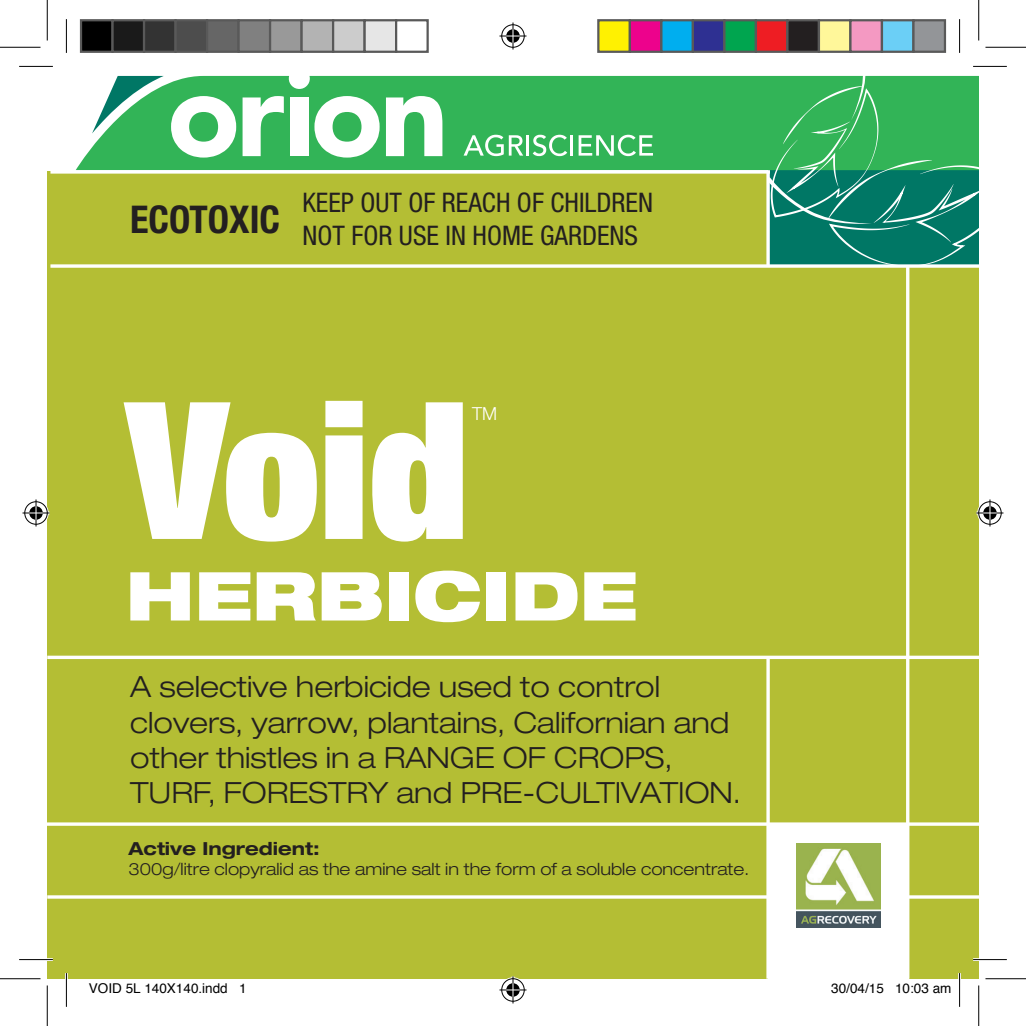
<style>
.page{position:relative;width:1026px;height:1026px;background:#fff}
.page>*{position:absolute;margin:0;border:0;box-sizing:border-box;transform-origin:0 0}
.t1{font:900 condensed 191.25px "Helvetica Neue LT Std";color:#fff}
.t2{font:900 expanded 67.5px "Helvetica Neue LT Std";color:#fff}
.t3{font:700 condensed 38.25px "Helvetica Neue LT Std";color:#231f20}
.t4{font:300 expanded 29.25px/35.1px "Helvetica Neue LT Std";color:#231f20}
.t5{font:condensed 27px/32.4px "Helvetica Neue LT Std";color:#231f20}
.t6{font:700 expanded 18px "Helvetica Neue LT Std";color:#231f20}
.t7{font:300 18px "Helvetica Neue LT Std";color:#fff}
.t8{font:300 expanded 16.88px "Helvetica Neue LT Std";color:#231f20}
.t9{font:13.5px "Helvetica";color:#000}
</style>
<div class="page">
<div style="left:47px;top:171px;width:931px;height:807px;background:#b4be34"></div>
<div style="left:76px;top:76px;width:691px;height:94px;background:#32b457"></div>
<svg style="left:92px;top:76px;width:72px;height:57px"></svg>
<svg style="left:171px;top:96px;width:65px;height:62px"></svg>
<svg style="left:242px;top:96px;width:42px;height:60px"></svg>
<svg style="left:314px;top:96px;width:66px;height:62px"></svg>
<svg style="left:386px;top:96px;width:56px;height:60px"></svg>
<div style="left:290px;top:97px;width:18px;height:59px;background:#fff"></div>
<svg style="left:47px;top:822px;width:931px;height:4px;background:#f2f4dd"></svg>
<hr style="left:47px;top:895px;width:931px;height:3px;background:#fff">
<svg style="left:47px;top:655px;width:931px;height:4px;background:#f2f3dc"></svg>
<div style="left:768px;top:823px;width:140px;height:155px;background:#fff"></div>
<img style="left:796px;top:843px;width:84px;height:84px">
<hr style="left:906px;top:266px;width:3px;height:712px;background:#fff">
<svg style="left:766px;top:657px;width:4px;height:321px"></svg>
<hr style="left:766px;top:171px;width:4px;height:95px;background:#dfe3aa">
<svg style="left:463px;top:135px;width:60px;height:21px"></svg>
<hr style="left:526px;top:135px;width:3px;height:21px;background:#fff">
<svg style="left:533px;top:135px;width:34px;height:21px"></svg>
<hr style="left:570px;top:135px;width:3px;height:21px;background:#fff">
<svg style="left:578px;top:135px;width:75px;height:21px"></svg>
<svg style="left:767px;top:47px;width:211px;height:217px;background:#41a879"></svg>
<svg style="left:50px;top:264px;width:928px;height:4px;background:#eff3e0"></svg>
<svg style="left:50px;top:170px;width:720px;height:4px;fill:#fff"></svg>
<hr style="left:973px;top:65px;width:34px;height:3px;background:#fff">
<hr style="left:19px;top:958px;width:34px;height:3px;background:#fff">
<hr style="left:973px;top:958px;width:34px;height:3px;background:#fff">
<hr style="left:65px;top:973px;width:3px;height:34px;background:#fff">
<hr style="left:958px;top:19px;width:3px;height:34px;background:#fff">
<hr style="left:958px;top:973px;width:3px;height:34px;background:#fff">
<hr style="left:19px;top:66px;width:34px;height:1px;background:#000">
<hr style="left:973px;top:66px;width:34px;height:1px;background:#000">
<hr style="left:19px;top:959px;width:34px;height:1px;background:#000">
<hr style="left:973px;top:959px;width:34px;height:1px;background:#000">
<hr style="left:66px;top:19px;width:1px;height:34px;background:#000">
<hr style="left:66px;top:973px;width:1px;height:34px;background:#000">
<hr style="left:959px;top:19px;width:1px;height:34px;background:#000">
<hr style="left:959px;top:973px;width:1px;height:34px;background:#000">
<hr style="left:0;top:47px;width:40px;height:1px;background:#000">
<hr style="left:985px;top:47px;width:41px;height:1px;background:#000">
<hr style="left:0;top:978px;width:40px;height:1px;background:#000">
<hr style="left:985px;top:978px;width:41px;height:1px;background:#000">
<hr style="left:47px;top:0;width:1px;height:40px;background:#000">
<hr style="left:47px;top:985px;width:1px;height:41px;background:#000">
<hr style="left:978px;top:0;width:1px;height:40px;background:#000">
<hr style="left:978px;top:985px;width:1px;height:41px;background:#000">
<svg style="left:499px;top:23px;width:27px;height:27px"></svg>
<svg style="left:499px;top:976px;width:27px;height:27px"></svg>
<svg style="left:23px;top:499px;width:27px;height:27px"></svg>
<svg style="left:976px;top:499px;width:27px;height:27px"></svg>
<div style="left:81px;top:20px;width:32px;height:32px;background:#000"></div>
<div style="left:80px;top:19px;width:34px;height:34px;border:2px solid #595959"></div>
<div style="left:113px;top:20px;width:31px;height:32px;background:#1a1a1a"></div>
<div style="left:111px;top:19px;width:34px;height:34px;border:2px solid #595959"></div>
<div style="left:144px;top:20px;width:32px;height:32px;background:#333"></div>
<div style="left:143px;top:19px;width:34px;height:34px;border:2px solid #595959"></div>
<div style="left:176px;top:20px;width:31px;height:32px;background:#4d4d4d"></div>
<div style="left:174px;top:19px;width:34px;height:34px;border:2px solid #595959"></div>
<div style="left:207px;top:20px;width:32px;height:32px;background:#666"></div>
<div style="left:206px;top:19px;width:34px;height:34px;border:2px solid #595959"></div>
<div style="left:239px;top:20px;width:31px;height:32px;background:#808080"></div>
<div style="left:237px;top:19px;width:34px;height:34px;border:2px solid #595959"></div>
<div style="left:270px;top:20px;width:32px;height:32px;background:#999"></div>
<div style="left:269px;top:19px;width:34px;height:34px;border:2px solid #595959"></div>
<div style="left:302px;top:20px;width:31px;height:32px;background:#b3b3b3"></div>
<div style="left:300px;top:19px;width:34px;height:34px;border:2px solid #595959"></div>
<div style="left:333px;top:20px;width:32px;height:32px;background:#ccc"></div>
<div style="left:332px;top:19px;width:34px;height:34px;border:2px solid #595959"></div>
<div style="left:365px;top:20px;width:31px;height:32px;background:#e6e6e6"></div>
<div style="left:363px;top:19px;width:34px;height:34px;border:2px solid #595959"></div>
<div style="left:395px;top:19px;width:34px;height:34px;border:2px solid #595959"></div>
<div style="left:598px;top:20px;width:32px;height:32px;background:#fff101"></div>
<div style="left:597px;top:19px;width:34px;height:34px;border:2px solid #595959"></div>
<div style="left:630px;top:20px;width:31px;height:32px;background:#ed028c"></div>
<div style="left:629px;top:19px;width:33px;height:34px;border:2px solid #595959"></div>
<div style="left:661px;top:20px;width:32px;height:32px;background:#00aeef"></div>
<div style="left:660px;top:19px;width:34px;height:34px;border:2px solid #595959"></div>
<div style="left:693px;top:20px;width:31px;height:32px;background:#2e3092"></div>
<div style="left:692px;top:19px;width:33px;height:34px;border:2px solid #595959"></div>
<div style="left:724px;top:20px;width:32px;height:32px;background:#00a54f"></div>
<div style="left:723px;top:19px;width:34px;height:34px;border:2px solid #595959"></div>
<div style="left:756px;top:20px;width:31px;height:32px;background:#ee1d23"></div>
<div style="left:755px;top:19px;width:33px;height:34px;border:2px solid #595959"></div>
<div style="left:787px;top:20px;width:32px;height:32px;background:#231f20"></div>
<div style="left:786px;top:19px;width:34px;height:34px;border:2px solid #595959"></div>
<div style="left:819px;top:20px;width:31px;height:32px;background:#fff79a"></div>
<div style="left:818px;top:19px;width:33px;height:34px;border:2px solid #595959"></div>
<div style="left:850px;top:20px;width:32px;height:32px;background:#f499c2"></div>
<div style="left:849px;top:19px;width:34px;height:34px;border:2px solid #595959"></div>
<div style="left:882px;top:20px;width:31px;height:32px;background:#6bcff6"></div>
<div style="left:881px;top:19px;width:33px;height:34px;border:2px solid #595959"></div>
<div style="left:913px;top:20px;width:32px;height:32px;background:#939598"></div>
<div style="left:912px;top:19px;width:34px;height:34px;border:2px solid #595959"></div>
<h3 class="t3" style="left:130px;top:196px;width:151px">ECOTOXIC</h3>
<p class="t5" style="left:302px;top:186px;width:352px">KEEP OUT OF REACH OF CHILDREN<br>NOT FOR USE IN HOME GARDENS</p>
<h1 class="t1" style="left:126px;top:348px;width:344px">Void</h1>
<p class="t7" style="left:472px;top:402px;width:27px">TM</p>
<h2 class="t2" style="left:126px;top:552px;width:513px">HERBICIDE</h2>
<p class="t4" style="left:130px;top:669px;width:612px">A selective herbicide used to control clovers, yarrow, plantains, Californian and other thistles in a RANGE OF CROPS, TURF, FORESTRY and PRE-CULTIVATION.</p>
<p class="t6" style="left:129px;top:837px;width:193px">Active Ingredient:</p>
<p class="t8" style="left:129px;top:859px;width:622px">300g/litre clopyralid as the amine salt in the form of a soluble concentrate.</p>
<p class="t9" style="left:89px;top:978px;width:159px">VOID 5L 140X140.indd 1</p>
<p class="t9" style="left:831px;top:978px;width:122px">30/04/15 10:03 am</p>
</div>
